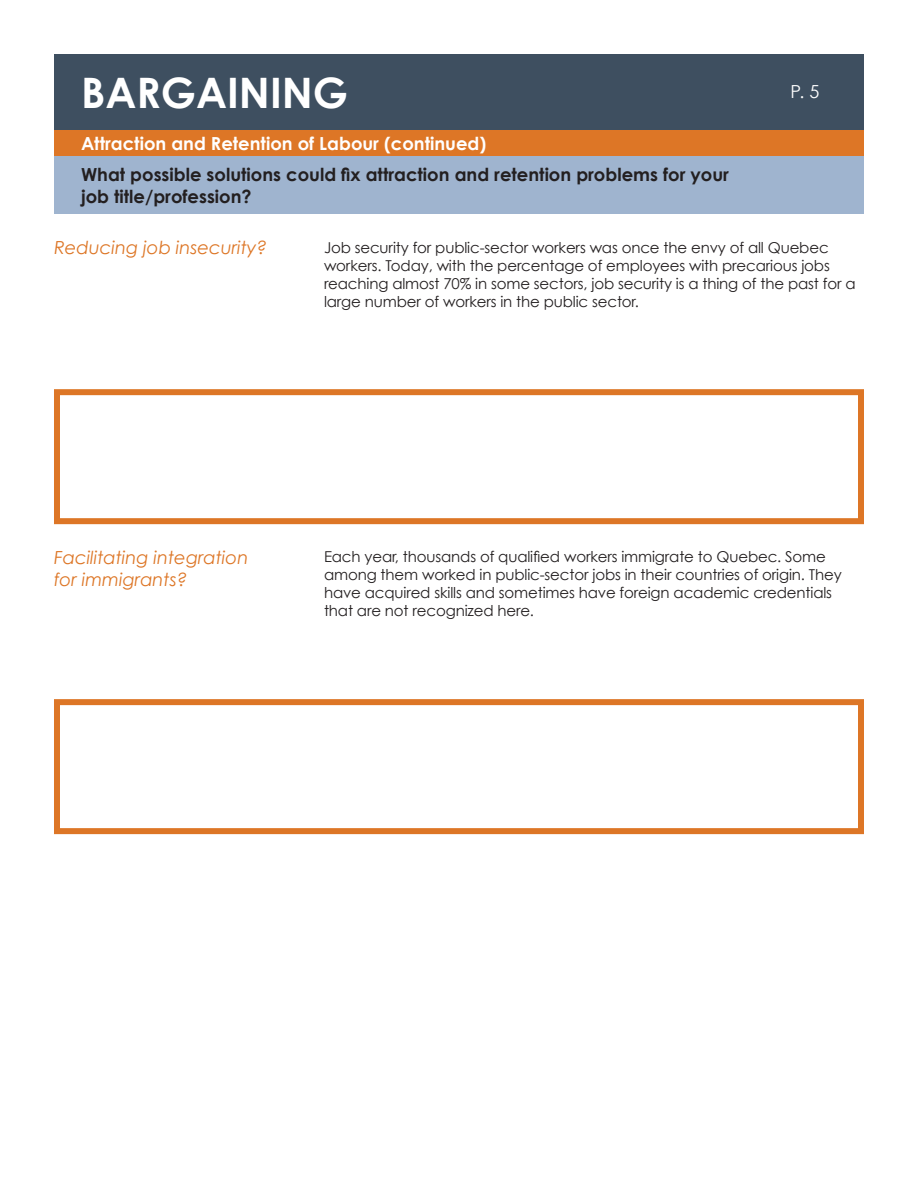
<style>
.page{position:relative;width:918px;height:1188px;background:#fff}
.page>*{position:absolute;margin:0;border:0;box-sizing:border-box;transform-origin:0 0}
.t1{font:700 42px "Century Gothic";color:#fff}
.t2{font:700 18px/21.6px "Century Gothic";color:#231f20}
.t3{font:italic 18px/21.6px "Century Gothic";color:#dd7626}
.t4{font:700 18px "Century Gothic";color:#fff}
.t5{font:18px "Century Gothic";color:#fff}
.t6{font:15px/18px "Century Gothic";letter-spacing:-.01em;color:#231f20}
</style>
<div class="page">
<div style="left:54px;top:54px;width:810px;height:76px;background:#3e4f60"></div>
<div style="left:54px;top:130px;width:810px;height:27px;background:#dd7626"></div>
<div style="left:54px;top:157px;width:810px;height:57px;background:#9fb4cf"></div>
<div style="left:54px;top:389px;width:810px;height:135px;border:6px solid #dd7626"></div>
<div style="left:54px;top:699px;width:810px;height:135px;border:6px solid #dd7626"></div>
<h1 class="t1" style="left:81px;top:65px;width:269px">BARGAINING</h1>
<p class="t4" style="left:81px;top:132px;width:407px">Attraction and Retention of Labour (continued)</p>
<p class="t5" style="left:791px;top:80px;width:30px">P. 5</p>
<p class="t2" style="left:81px;top:163px;width:649px">What possible solutions could fix attraction and retention problems for your job title/profession?</p>
<p class="t6" style="left:324px;top:238px;width:533px">Job security for public-sector workers was once the envy of all Quebec workers. Today, with the percentage of employees with precarious jobs reaching almost 70% in some sectors, job security is a thing of the past for a large number of workers in the public sector.</p>
<p class="t3" style="left:54px;top:236px;width:215px">Reducing job insecurity?</p>
<p class="t3" style="left:54px;top:546px;width:196px">Facilitating integration for immigrants?</p>
<p class="t6" style="left:324px;top:548px;width:519px">Each year, thousands of qualified workers immigrate to Quebec. Some among them worked in public-sector jobs in their countries of origin. They have acquired skills and sometimes have foreign academic credentials that are not recognized here.</p>
</div>
